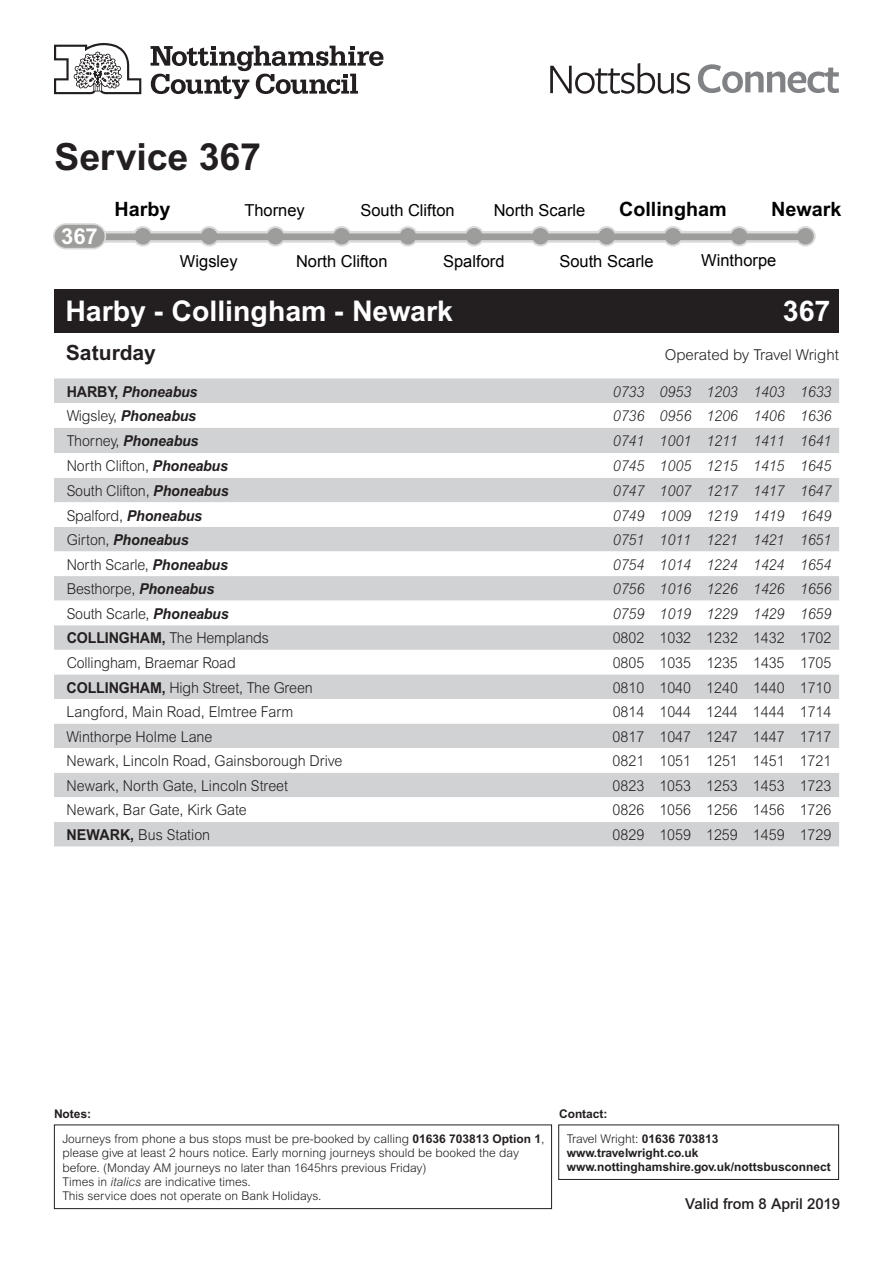
<style>
.page{position:relative;width:893px;height:1263px;background:#fff}
.page>*{position:absolute;margin:0;border:0;box-sizing:border-box;transform-origin:0 0}
.t1{font:700 37.5px "Arial";letter-spacing:-.005em;color:#231f20}
.t2{font:700 28.5px "Arial";color:#fff}
.t3{font:700 21.9px "Arial";color:#fff}
.t4{font:700 21px "Arial";color:#231f20}
.t5{font:700 19.8px "Arial";color:#000}
.t6{font:16.5px "Arial";color:#000}
.t7{font:300 15px "Arial";color:#231f20;scale:.95 1}
.t8{font:italic 300 15px "Arial";letter-spacing:-.01em;color:#231f20;scale:.95 1}
.t9{font:italic 700 15px "Arial";letter-spacing:-.01em;color:#231f20;scale:.95 1}
.t10{font:300 15px "Arial";color:#231f20}
.t11{font:500 15px "Arial";color:#231f20}
.t12{font:300 12px/14.4px "Arial";color:#231f20}
.t13{font:700 12px/14.4px "Arial";color:#231f20}
.s1{font-style:normal}
.s2{font-weight:300;font-style:normal}
.s3{font-weight:700;font-style:italic}
.s4{font-weight:700}
.s5{font-style:italic}
.s6{font-weight:300}
</style>
<div class="page">
<svg style="left:54px;top:43px;width:87px;height:51px"></svg>
<svg style="left:151px;top:46px;width:232px;height:53px"></svg>
<svg style="left:698px;top:64px;width:141px;height:29px"></svg>
<svg style="left:550px;top:63px;width:140px;height:31px"></svg>
<div style="left:54px;top:289px;width:785px;height:43px;background:#231f20"></div>
<div style="left:54px;top:378px;width:785px;height:468px;background:#d1d2d4"></div>
<svg style="left:54px;top:403px;width:785px;height:419px"></svg>
<div style="left:89px;top:231px;width:715px;height:12px;background:#dadada"></div>
<svg style="left:399px;top:227px;width:18px;height:19px"></svg>
<div style="left:398px;top:226px;width:20px;height:20px;border:2px solid #dadada;border-radius:50%"></div>
<svg style="left:266px;top:227px;width:19px;height:19px"></svg>
<div style="left:265px;top:226px;width:21px;height:20px;border:2px solid #dadada;border-radius:50%"></div>
<div style="left:465px;top:227px;width:18px;height:19px;background:#9d9d9c;border-radius:50%"></div>
<div style="left:464px;top:226px;width:20px;height:20px;border:2px solid #dadada;border-radius:50%"></div>
<svg style="left:531px;top:227px;width:19px;height:19px"></svg>
<div style="left:530px;top:226px;width:21px;height:20px;border:2px solid #dadada;border-radius:50%"></div>
<svg style="left:597px;top:227px;width:19px;height:19px"></svg>
<div style="left:596px;top:226px;width:21px;height:20px;border:2px solid #dadada;border-radius:50%"></div>
<svg style="left:664px;top:227px;width:18px;height:19px"></svg>
<div style="left:663px;top:226px;width:20px;height:20px;border:2px solid #dadada;border-radius:50%"></div>
<div style="left:730px;top:227px;width:18px;height:19px;background:#9d9d9c;border-radius:50%"></div>
<div style="left:729px;top:226px;width:20px;height:20px;border:2px solid #dadada;border-radius:50%"></div>
<div style="left:796px;top:227px;width:19px;height:19px;background:#9d9d9c;border-radius:50%"></div>
<div style="left:795px;top:226px;width:21px;height:20px;border:2px solid #dadada;border-radius:50%"></div>
<svg style="left:134px;top:227px;width:18px;height:19px"></svg>
<div style="left:133px;top:226px;width:20px;height:20px;border:2px solid #dadada;border-radius:50%"></div>
<div style="left:200px;top:227px;width:18px;height:19px;background:#9d9d9c;border-radius:50%"></div>
<div style="left:199px;top:226px;width:20px;height:20px;border:2px solid #dadada;border-radius:50%"></div>
<svg style="left:332px;top:227px;width:19px;height:19px"></svg>
<div style="left:331px;top:226px;width:21px;height:20px;border:2px solid #dadada;border-radius:50%"></div>
<div style="left:101px;top:233px;width:702px;height:7px;background:#9d9d9c"></div>
<div style="left:54px;top:224px;width:51px;height:25px;background:#9d9d9c;border-radius:12px"></div>
<div style="left:53px;top:223px;width:53px;height:26px;border:2px solid #dadada;border-radius:12px"></div>
<div style="left:54px;top:1124px;width:498px;height:85px;border:1px solid #231f20"></div>
<div style="left:558px;top:1124px;width:281px;height:56px;border:1px solid #231f20"></div>
<h1 class="t1" style="left:54px;top:135px;width:208px">Service 367</h1>
<h3 class="t3" style="left:61px;top:223px;width:38px">367</h3>
<h3 class="t5" style="left:115px;top:198px;width:58px">Harby</h3>
<h3 class="t5" style="left:619px;top:198px;width:109px">Collingham</h3>
<h3 class="t5" style="left:771px;top:198px;width:72px">Newark</h3>
<p class="t6" style="left:244px;top:199px;width:62px">Thorney</p>
<p class="t6" style="left:360px;top:199px;width:96px">South Clifton</p>
<p class="t6" style="left:494px;top:199px;width:93px">North Scarle</p>
<p class="t6" style="left:443px;top:250px;width:63px">Spalford</p>
<p class="t6" style="left:559px;top:250px;width:96px">South Scarle</p>
<p class="t6" style="left:701px;top:249px;width:77px">Winthorpe</p>
<p class="t6" style="left:180px;top:250px;width:59px">Wigsley</p>
<p class="t6" style="left:296px;top:250px;width:93px">North Clifton</p>
<h2 class="t2" style="left:65px;top:294px;width:389px">Harby - Collingham - Newark</h2>
<h2 class="t2" style="left:783px;top:294px;width:49px">367</h2>
<h3 class="t4" style="left:66px;top:340px;width:91px">Saturday</h3>
<p class="t10" style="left:665px;top:346px;width:176px">Operated by Travel Wright</p>
<p class="t9" style="left:67px;top:382px;width:139px"><span class="s1">HARBY,</span> Phoneabus</p>
<p class="t8" style="left:613px;top:383px;width:232px">0733 0953 1203 1403 1633</p>
<p class="t9" style="left:67px;top:407px;width:138px"><span class="s2">Wigsley,</span> Phoneabus</p>
<p class="t8" style="left:613px;top:407px;width:232px">0736 0956 1206 1406 1636</p>
<p class="t9" style="left:67px;top:432px;width:140px"><span class="s2">Thorney,</span> Phoneabus</p>
<p class="t8" style="left:613px;top:432px;width:232px">0741 1001 1211 1411 1641</p>
<p class="t7" style="left:67px;top:457px;width:171px">North Clifton, <span class="s3">Phoneabus</span></p>
<p class="t8" style="left:613px;top:457px;width:232px">0745 1005 1215 1415 1645</p>
<p class="t7" style="left:67px;top:482px;width:172px">South Clifton, <span class="s3">Phoneabus</span></p>
<p class="t8" style="left:613px;top:482px;width:232px">0747 1007 1217 1417 1647</p>
<p class="t7" style="left:67px;top:507px;width:144px">Spalford, <span class="s3">Phoneabus</span></p>
<p class="t8" style="left:613px;top:507px;width:232px">0749 1009 1219 1419 1649</p>
<p class="t9" style="left:67px;top:531px;width:130px"><span class="s2">Girton,</span> Phoneabus</p>
<p class="t8" style="left:613px;top:531px;width:232px">0751 1011 1221 1421 1651</p>
<p class="t7" style="left:67px;top:556px;width:171px">North Scarle, <span class="s3">Phoneabus</span></p>
<p class="t8" style="left:613px;top:556px;width:232px">0754 1014 1224 1424 1654</p>
<p class="t7" style="left:67px;top:580px;width:157px">Besthorpe, <span class="s3">Phoneabus</span></p>
<p class="t8" style="left:613px;top:580px;width:232px">0756 1016 1226 1426 1656</p>
<p class="t7" style="left:67px;top:605px;width:172px">South Scarle, <span class="s3">Phoneabus</span></p>
<p class="t8" style="left:613px;top:605px;width:232px">0759 1019 1229 1429 1659</p>
<p class="t7" style="left:67px;top:629px;width:214px"><span class="s4">COLLINGHAM,</span> The Hemplands</p>
<p class="t7" style="left:613px;top:629px;width:232px">0802 1032 1232 1432 1702</p>
<p class="t7" style="left:67px;top:654px;width:179px">Collingham, Braemar Road</p>
<p class="t7" style="left:613px;top:654px;width:232px">0805 1035 1235 1435 1705</p>
<p class="t7" style="left:67px;top:679px;width:260px"><span class="s4">COLLINGHAM,</span> High Street, The Green</p>
<p class="t7" style="left:613px;top:679px;width:232px">0810 1040 1240 1440 1710</p>
<p class="t7" style="left:67px;top:703px;width:240px">Langford, Main Road, Elmtree Farm</p>
<p class="t7" style="left:613px;top:703px;width:232px">0814 1044 1244 1444 1714</p>
<p class="t7" style="left:67px;top:728px;width:155px">Winthorpe Holme Lane</p>
<p class="t7" style="left:613px;top:728px;width:232px">0817 1047 1247 1447 1717</p>
<p class="t7" style="left:67px;top:752px;width:292px">Newark, Lincoln Road, Gainsborough Drive</p>
<p class="t7" style="left:613px;top:752px;width:232px">0821 1051 1251 1451 1721</p>
<p class="t7" style="left:67px;top:777px;width:235px">Newark, North Gate, Lincoln Street</p>
<p class="t7" style="left:613px;top:777px;width:232px">0823 1053 1253 1453 1723</p>
<p class="t7" style="left:67px;top:801px;width:191px">Newark, Bar Gate, Kirk Gate</p>
<p class="t7" style="left:613px;top:801px;width:232px">0826 1056 1256 1456 1726</p>
<p class="t7" style="left:67px;top:826px;width:153px"><span class="s4">NEWARK,</span> Bus Station</p>
<p class="t7" style="left:613px;top:826px;width:232px">0829 1059 1259 1459 1729</p>
<p class="t13" style="left:54px;top:1106px;width:39px">Notes:</p>
<p class="t13" style="left:559px;top:1106px;width:50px">Contact:</p>
<p class="t12" style="left:62px;top:1131px;width:484px">Journeys from phone a bus stops must be pre-booked by calling <span class="s4">01636 703813 Option 1</span>, please give at least 2 hours notice. Early morning journeys should be booked the day before. (Monday AM journeys no later than 1645hrs previous Friday)<br>Times in <span class="s5">italics</span> are indicative times.<br>This service does not operate on Bank Holidays.</p>
<p class="t13" style="left:567px;top:1131px;width:266px"><span class="s6">Travel Wright:</span> 01636 703813 www.travelwright.co.uk www.nottinghamshire.gov.uk/nottsbusconnect</p>
<p class="t11" style="left:685px;top:1195px;width:157px">Valid from 8 April 2019</p>
</div>
